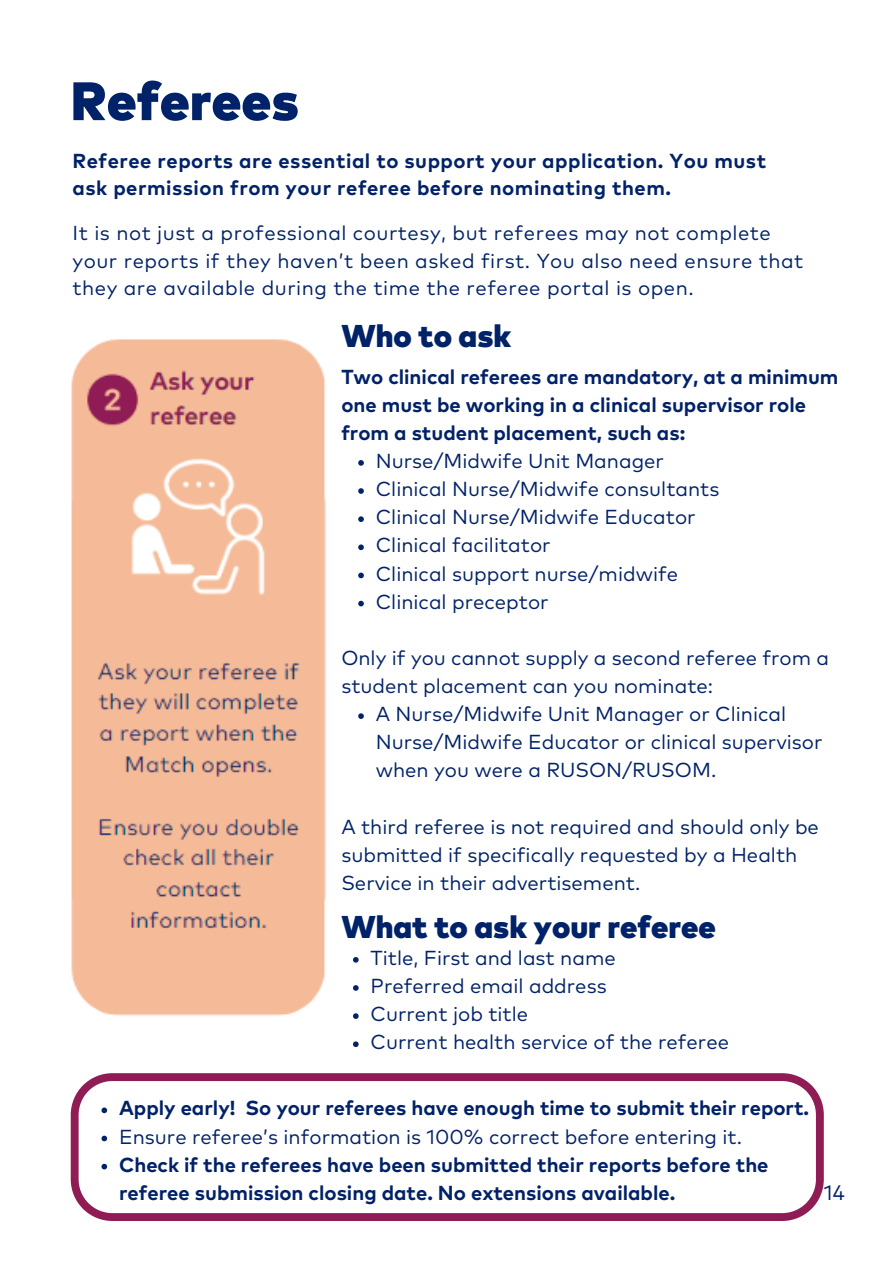
<style>
.page{position:relative;width:894px;height:1264px;background:#fff}
.page>*{position:absolute;margin:0;border:0;box-sizing:border-box;transform-origin:0 0}
.t1{font:900 54px "Mark Pro";color:#002268}
.t2{font:900 31.5px "Mark Pro";color:#002268}
.t3{font:21px "Mark Pro";color:#002268}
.t4{font:20.25px/28.2px "Mark Pro";color:#002268}
.t5{font:700 20.25px/28.2px "Mark Pro";color:#002268}
.t6{font:20.25px/27.6px "Mark Pro";letter-spacing:.025em;color:#002268}
.t7{font:700 20.25px/27.6px "Mark Pro";letter-spacing:.025em;color:#002268}
</style>
<div class="page">
<svg style="left:71px;top:1073px;width:752px;height:147px"></svg>
<img style="left:71px;top:339px;width:255px;height:677px">
<svg style="left:353px;top:957px;width:5px;height:5px"></svg>
<svg style="left:353px;top:985px;width:5px;height:5px"></svg>
<svg style="left:353px;top:1013px;width:5px;height:5px"></svg>
<svg style="left:353px;top:1041px;width:5px;height:6px"></svg>
<svg style="left:358px;top:460px;width:6px;height:5px"></svg>
<svg style="left:358px;top:488px;width:6px;height:6px"></svg>
<svg style="left:358px;top:516px;width:6px;height:6px"></svg>
<svg style="left:358px;top:544px;width:6px;height:6px"></svg>
<svg style="left:358px;top:572px;width:6px;height:6px"></svg>
<svg style="left:358px;top:600px;width:6px;height:6px"></svg>
<svg style="left:358px;top:713px;width:6px;height:6px"></svg>
<svg style="left:101px;top:1107px;width:6px;height:6px"></svg>
<svg style="left:101px;top:1135px;width:6px;height:6px"></svg>
<svg style="left:101px;top:1163px;width:6px;height:6px"></svg>
<h1 class="t1" style="left:71px;top:77px;width:229px">Referees</h1>
<p class="t7" style="left:72px;top:148px;width:695px">Referee reports are essential to support your application. You must ask permission from your referee before nominating them.</p>
<p class="t6" style="left:72px;top:220px;width:732px">It is not just a professional courtesy, but referees may not complete your reports if they haven’t been asked first. You also need ensure that they are available during the time the referee portal is open.</p>
<h2 class="t2" style="left:341px;top:322px;width:171px">Who to ask</h2>
<p class="t5" style="left:341px;top:363px;width:498px">Two clinical referees are mandatory, at a minimum one must be working in a clinical supervisor role from a student placement, such as:</p>
<p class="t4" style="left:375px;top:448px;width:345px">Nurse/Midwife Unit Manager<br>Clinical Nurse/Midwife consultants<br>Clinical Nurse/Midwife Educator<br>Clinical facilitator<br>Clinical support nurse/midwife<br>Clinical preceptor</p>
<p class="t4" style="left:341px;top:645px;width:489px">Only if you cannot supply a second referee from a</p>
<p class="t4" style="left:341px;top:673px;width:373px">student placement can you nominate:</p>
<p class="t4" style="left:375px;top:701px;width:412px">A Nurse/Midwife Unit Manager or Clinical</p>
<p class="t4" style="left:375px;top:729px;width:448px">Nurse/Midwife Educator or clinical supervisor</p>
<p class="t4" style="left:375px;top:757px;width:342px">when you were a RUSON/RUSOM.</p>
<p class="t4" style="left:341px;top:813px;width:479px">A third referee is not required and should only be submitted if specifically requested by a Health<br>Service in their advertisement.</p>
<h2 class="t2" style="left:341px;top:913px;width:376px">What to ask your referee</h2>
<p class="t4" style="left:370px;top:944px;width:360px">Title, First and last name<br>Preferred email address<br>Current job title<br>Current health service of the referee</p>
<p class="t5" style="left:119px;top:1095px;width:691px">Apply early! So your referees have enough time to submit their report.</p>
<p class="t4" style="left:119px;top:1123px;width:624px">Ensure referee’s information is 100% correct before entering it.</p>
<p class="t5" style="left:119px;top:1151px;width:650px">Check if the referees have been submitted their reports before the referee submission closing date. No extensions available.</p>
<p class="t3" style="left:823px;top:1183px;width:22px">14</p>
</div>
